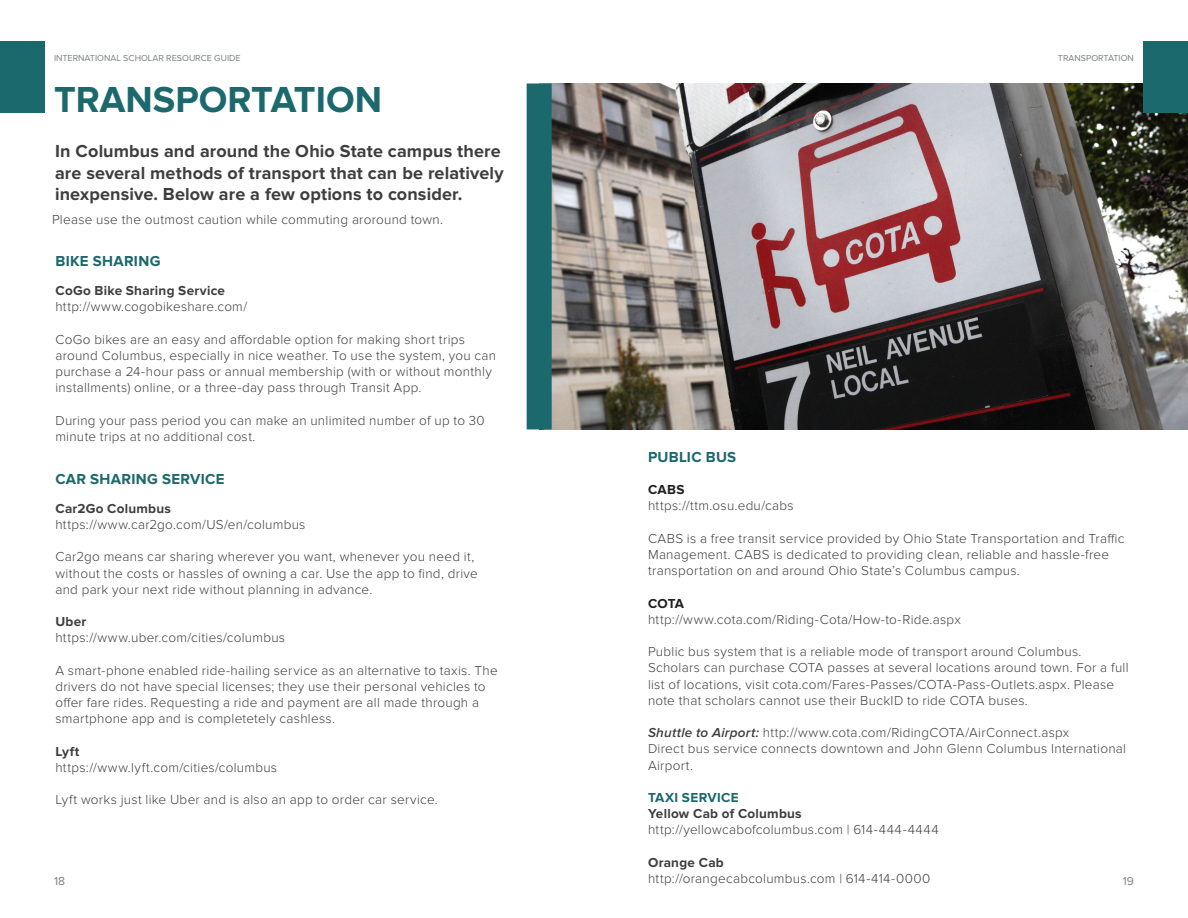
<style>
.page{position:relative;width:1188px;height:918px;background:#fff}
.page>*{position:absolute;margin:0;border:0;box-sizing:border-box;transform-origin:0 0}
.t1{font:700 37.5px "Proxima Nova";color:#1b686d}
.Body_Text_0{font:700 18px/21.6px "Proxima Nova";letter-spacing:.005em;color:#3e3e3f}
.Body_Text_0-2{font:700 15px "Proxima Nova";letter-spacing:.02em;color:#1b686d}
.Body_Text_0-3{font:300 13.5px/16.2px "Proxima Nova";letter-spacing:.02em;color:#3e3e3f}
.Body_Text_0-4{font:700 13.5px "Proxima Nova";letter-spacing:.02em;color:#3e3e3f}
.Body_Text_0-5{font:700 13.5px "Proxima Nova";letter-spacing:.025em;color:#1b686d}
.Body_Text_0-6{font:700 13.5px "Proxima Nova";letter-spacing:.015em;color:#231f20}
.t2{font:12px "Proxima Nova";color:#7e8083}
.t3{font:9px "Proxima Nova";color:#7e8083}
.s1{font-weight:600;font-style:italic}
</style>
<div class="page">
<img style="left:552px;top:83px;width:636px;height:346px">
<div style="left:0;top:42px;width:45px;height:71px;background:#1b686d"></div>
<div style="left:527px;top:83px;width:25px;height:346px;background:#1b686d;border:2px solid #1b686d"></div>
<div style="left:1143px;top:42px;width:45px;height:71px;background:#1b686d"></div>
<p class="t3" style="left:54px;top:53px;width:188px">INTERNATIONAL SCHOLAR RESOURCE GUIDE</p>
<p class="t1" style="left:54px;top:78px;width:330px">TRANSPORTATION</p>
<p class="Body_Text_0" style="left:55px;top:141px;width:450px">In Columbus and around the Ohio State campus there are several methods of transport that can be relatively inexpensive. Below are a few options to consider.</p>
<p class="Body_Text_0-3" style="left:52px;top:212px;width:393px">Please use the outmost caution while commuting aroround town.</p>
<p class="Body_Text_0-2" style="left:55px;top:252px;width:107px">BIKE SHARING</p>
<p class="Body_Text_0-4" style="left:55px;top:283px;width:171px">CoGo Bike Sharing Service</p>
<p class="Body_Text_0-3" style="left:55px;top:299px;width:193px">http://www.cogobikeshare.com/</p>
<p class="Body_Text_0-3" style="left:55px;top:331px;width:442px">CoGo bikes are an easy and affordable option for making short trips around Columbus, especially in nice weather. To use the system, you can purchase a 24-hour pass or annual membership (with or without monthly installments) online, or a three-day pass through Transit App.</p>
<p class="Body_Text_0-3" style="left:55px;top:412px;width:431px">During your pass period you can make an unlimited number of up to 30 minute trips at no additional cost.</p>
<p class="t3" style="left:1058px;top:53px;width:78px">TRANSPORTATION</p>
<p class="Body_Text_0-2" style="left:648px;top:448px;width:90px">PUBLIC BUS</p>
<p class="Body_Text_0-6" style="left:648px;top:482px;width:38px">CABS</p>
<p class="Body_Text_0-3" style="left:648px;top:498px;width:147px">https://ttm.osu.edu/cabs</p>
<p class="Body_Text_0-3" style="left:648px;top:530px;width:478px">CABS is a free transit service provided by Ohio State Transportation and Traffic<br>Management. CABS is dedicated to providing clean, reliable and hassle-free transportation on and around Ohio State’s Columbus campus.</p>
<p class="Body_Text_0-6" style="left:648px;top:595px;width:38px">COTA</p>
<p class="Body_Text_0-3" style="left:648px;top:611px;width:314px">http://www.cota.com/Riding-Cota/How-to-Ride.aspx</p>
<p class="Body_Text_0-3" style="left:648px;top:644px;width:482px">Public bus system that is a reliable mode of transport around Columbus.<br>Scholars can purchase COTA passes at several locations around town. For a full list of locations, visit cota.com/Fares-Passes/COTA-Pass-Outlets.aspx. Please note that scholars cannot use their BuckID to ride COTA buses.</p>
<p class="Body_Text_0-3" style="left:648px;top:725px;width:423px"><span class="s1">Shuttle to Airport:</span> http://www.cota.com/RidingCOTA/AirConnect.aspx</p>
<p class="Body_Text_0-3" style="left:648px;top:741px;width:480px">Direct bus service connects downtown and John Glenn Columbus International<br>Airport.</p>
<p class="Body_Text_0-5" style="left:648px;top:790px;width:92px">TAXI SERVICE</p>
<p class="Body_Text_0-4" style="left:648px;top:806px;width:155px">Yellow Cab of Columbus</p>
<p class="Body_Text_0-3" style="left:648px;top:822px;width:292px">http://yellowcabofcolumbus.com | 614-444-4444</p>
<p class="Body_Text_0-4" style="left:648px;top:855px;width:77px">Orange Cab</p>
<p class="Body_Text_0-3" style="left:648px;top:871px;width:284px">http://orangecabcolumbus.com | 614-414-0000</p>
<p class="Body_Text_0-2" style="left:55px;top:471px;width:171px">CAR SHARING SERVICE</p>
<p class="Body_Text_0-4" style="left:55px;top:500px;width:117px">Car2Go Columbus</p>
<p class="Body_Text_0-3" style="left:55px;top:516px;width:252px">https://www.car2go.com/US/en/columbus</p>
<p class="Body_Text_0-3" style="left:55px;top:549px;width:424px">Car2go means car sharing wherever you want, whenever you need it, without the costs or hassles of owning a car. Use the app to find, drive and park your next ride without planning in advance.</p>
<p class="Body_Text_0-4" style="left:55px;top:614px;width:32px">Uber</p>
<p class="Body_Text_0-3" style="left:55px;top:630px;width:231px">https://www.uber.com/cities/columbus</p>
<p class="Body_Text_0-3" style="left:55px;top:662px;width:444px">A smart-phone enabled ride-hailing service as an alternative to taxis. The drivers do not have special licenses; they use their personal vehicles to offer fare rides. Requesting a ride and payment are all made through a smartphone app and is completetely cashless.</p>
<p class="Body_Text_0-4" style="left:55px;top:743px;width:25px">Lyft</p>
<p class="Body_Text_0-3" style="left:55px;top:759px;width:223px">https://www.lyft.com/cities/columbus</p>
<p class="Body_Text_0-3" style="left:55px;top:792px;width:384px">Lyft works just like Uber and is also an app to order car service.</p>
<p class="t2" style="left:54px;top:874px;width:13px">18</p>
<p class="t2" style="left:1123px;top:874px;width:13px">19</p>
</div>
